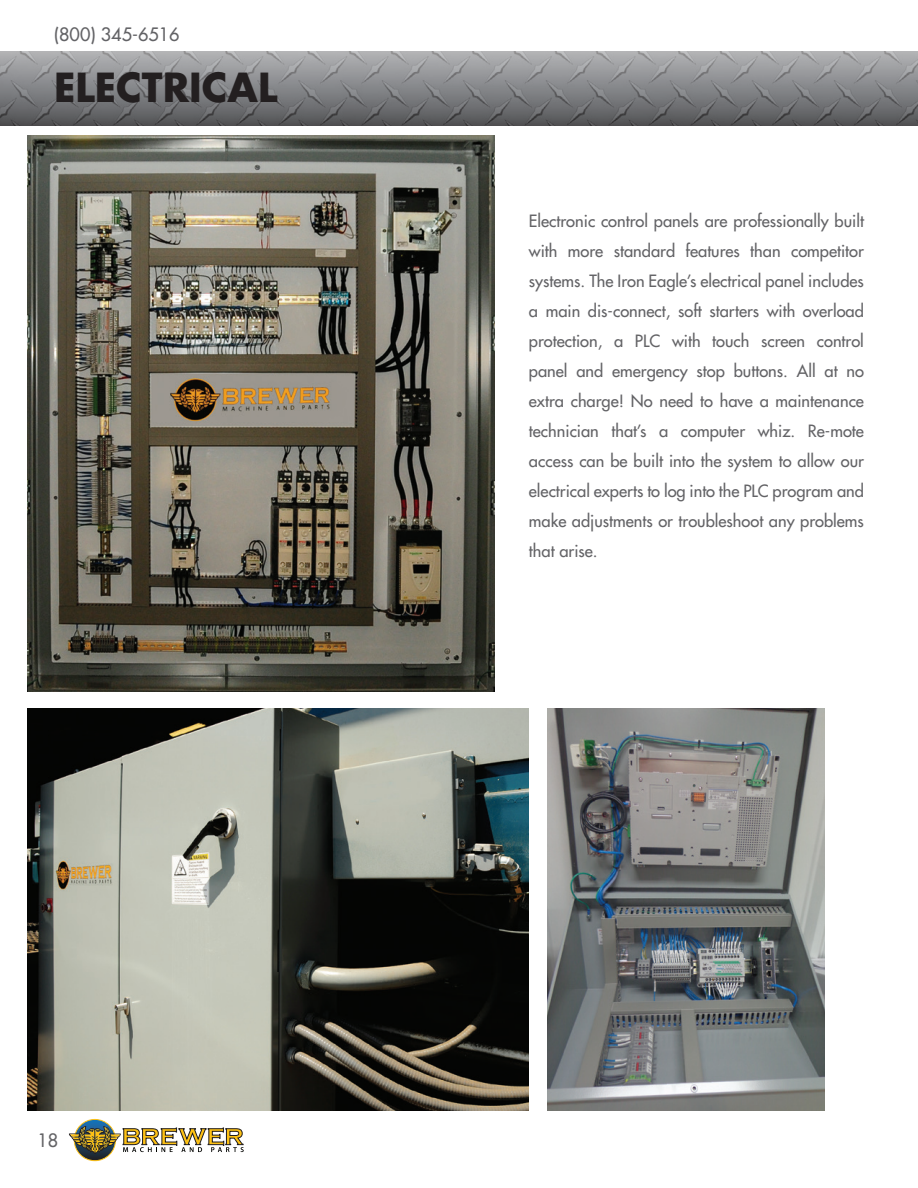
<style>
.page{position:relative;width:918px;height:1188px;background:#fff}
.page>*{position:absolute;margin:0;border:0;box-sizing:border-box;transform-origin:0 0}
.t1{font:700 39px "Futura";color:#231f20}
.t2{font:18px "Futura";color:#636366}
.t3{font:16.5px/30px "Futura";color:#636366;text-align:justify}
</style>
<div class="page">
<svg style="left:74px;top:1119px;width:42px;height:42px"></svg>
<div style="left:74px;top:1119px;width:42px;height:42px;border:1px solid #fdc115;border-radius:50%"></div>
<svg style="left:69px;top:1126px;width:175px;height:28px"></svg>
<img style="left:0;top:51px;width:918px;height:75px">
<img style="left:27px;top:709px;width:502px;height:402px">
<img style="left:27px;top:136px;width:467px;height:556px">
<img style="left:548px;top:709px;width:277px;height:402px">
<p class="t2" style="left:54px;top:23px;width:127px">(800) 345-6516</p>
<p class="t1" style="left:54px;top:60px;width:225px">ELECTRICAL</p>
<p class="t2" style="left:38px;top:1128px;width:22px">18</p>
<p class="t3" style="left:529px;top:206px;width:337px">Electronic control panels are professionally built with more standard features than competitor systems. The Iron Eagle’s electrical panel includes a main dis-connect, soft starters with overload protection, a PLC with touch screen control panel and emergency stop buttons. All at no extra charge! No need to have a maintenance technician that’s a computer whiz. Re-mote access can be built into the system to allow our electrical experts to log into the PLC program and make adjustments or troubleshoot any problems that arise.</p>
</div>
